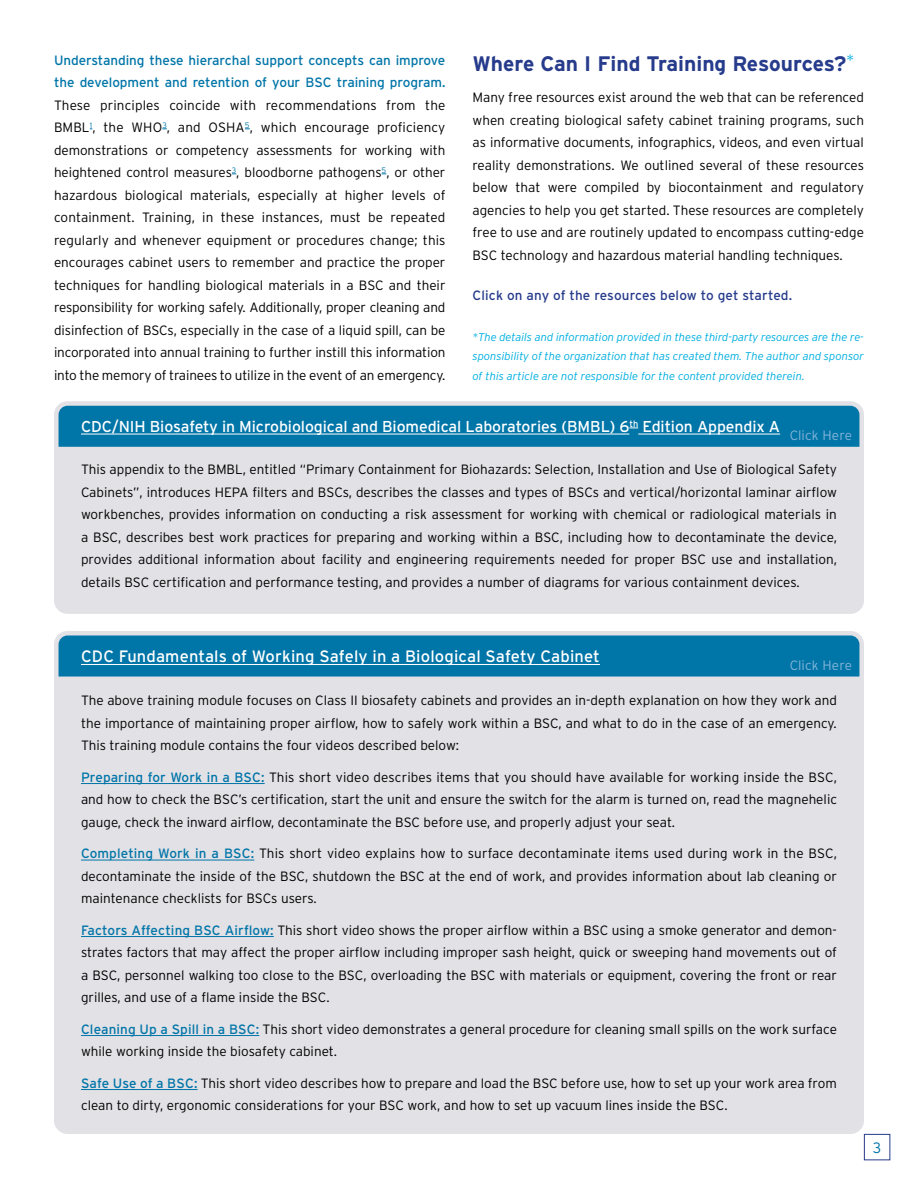
<style>
.page{position:relative;width:918px;height:1188px;background:#fff}
.page>*{position:absolute;margin:0;border:0;box-sizing:border-box;transform-origin:0 0}
.t1{font:700 21px "Interstate";color:#263b8b}
.t2{font:16.5px "Interstate";letter-spacing:.01em;color:#fff}
.t3{font:15.75px "Interstate";letter-spacing:-.005em;color:#fff}
.t4{font:300 15px "Interstate";color:#0075a8}
.t5{font:300 13.5px/22.5px "Interstate";color:#000;text-align:justify}
.t6{font:300 13.5px/22.5px "Interstate";letter-spacing:-.01em;color:#000101;text-align:justify}
.t7{font:13.5px/22.5px "Interstate";letter-spacing:-.005em;color:#0075a8}
.t8{font:13.5px "Interstate";letter-spacing:.01em;color:#263b8b}
.t9{font:300 13.5px "Interstate";letter-spacing:.01em;color:#a6c4e7}
.t10{font:italic 300 11.25px/19.5px "Interstate";color:#00afe1;text-align:justify}
.s1{font-weight:400;color:#0075a8}
</style>
<div class="page">
<div style="left:54px;top:401px;width:810px;height:213px;background:#e2e1e6;border-radius:14px"></div>
<div style="left:54px;top:631px;width:810px;height:503px;background:#e2e1e6;border-radius:14px"></div>
<div style="left:59px;top:635px;width:800px;height:42px;background:#0075a8"></div>
<div style="left:59px;top:406px;width:800px;height:41px;background:#0075a8"></div>
<hr style="left:638px;top:434px;width:142px;height:1px;background:#fff">
<hr style="left:81px;top:664px;width:519px;height:1px;background:#fff">
<hr style="left:81px;top:783px;width:184px;height:1px;background:#0075a8">
<hr style="left:81px;top:860px;width:173px;height:1px;background:#0075a8">
<hr style="left:81px;top:936px;width:193px;height:1px;background:#0075a8">
<hr style="left:81px;top:1035px;width:178px;height:1px;background:#0075a8">
<hr style="left:81px;top:1089px;width:117px;height:1px;background:#0075a8">
<div style="left:864px;top:1134px;width:26px;height:26px;border:1px solid #263b8b"></div>
<h1 class="t1" style="left:472px;top:51px;width:384px">Where Can I Find Training Resources?<sup>*</sup></h1>
<p class="t6" style="left:472px;top:86px;width:393px">Many free resources exist around the web that can be referenced when creating biological safety cabinet training programs, such as informative documents, infographics, videos, and even virtual reality demonstrations. We outlined several of these resources below that were compiled by biocontainment and regulatory agencies to help you get started. These resources are completely free to use and are routinely updated to encompass cutting-edge BSC technology and hazardous material handling techniques.</p>
<p class="t8" style="left:472px;top:287px;width:321px">Click on any of the resources below to get started.</p>
<p class="t10" style="left:472px;top:327px;width:393px">*The details and information provided in these third-party resources are the re&shy;sponsibility of the organization that has created them. The author and sponsor of this article are not responsible for the content provided therein.</p>
<p class="t3" style="left:81px;top:417px;width:701px">CDC/NIH Biosafety in Microbiological and Biomedical Laboratories (BMBL) 6<sup>th</sup> Edition Appendix A</p>
<p class="t7" style="left:54px;top:49px;width:393px">Understanding these hierarchal support concepts can improve the development and retention of your BSC training program.</p>
<p class="t6" style="left:54px;top:94px;width:393px">These principles coincide with recommendations from the BMBL<sup>1</sup>, the WHO<sup>3</sup>, and OSHA<sup>5</sup>, which encourage proficiency demonstrations or competency assessments for working with heightened control measures<sup>3</sup>, bloodborne pathogens<sup>5</sup>, or other hazardous biological materials, especially at higher levels of containment. Training, in these instances, must be repeated regularly and whenever equipment or procedures change; this encourages cabinet users to remember and practice the proper techniques for handling biological materials in a BSC and their responsibility for working safely. Additionally, proper cleaning and disinfection of BSCs, especially in the case of a liquid spill, can be incorporated into annual training to further instill this information into the memory of trainees to utilize in the event of an emergency.</p>
<p class="t9" style="left:789px;top:427px;width:64px">Click Here</p>
<p class="t5" style="left:81px;top:458px;width:758px">This appendix to the BMBL, entitled “Primary Containment for Biohazards: Selection, Installation and Use of Biological Safety Cabinets”, introduces HEPA filters and BSCs, describes the classes and types of BSCs and vertical/horizontal laminar airflow workbenches, provides information on conducting a risk assessment for working with chemical or radiological materials in a BSC, describes best work practices for preparing and working within a BSC, including how to decontaminate the device, provides additional information about facility and engineering requirements needed for proper BSC use and installation, details BSC certification and performance testing, and provides a number of diagrams for various containment devices.</p>
<p class="t2" style="left:81px;top:646px;width:520px">CDC Fundamentals of Working Safely in a Biological Safety Cabinet</p>
<p class="t9" style="left:789px;top:657px;width:64px">Click Here</p>
<p class="t5" style="left:81px;top:689px;width:758px">The above training module focuses on Class II biosafety cabinets and provides an in-depth explanation on how they work and the importance of maintaining proper airflow, how to safely work within a BSC, and what to do in the case of an emergency.<br>This training module contains the four videos described below:</p>
<p class="t5" style="left:81px;top:766px;width:758px"><span class="s1">Preparing for Work in a BSC:</span> This short video describes items that you should have available for working inside the BSC, and how to check the BSC’s certification, start the unit and ensure the switch for the alarm is turned on, read the magnehelic gauge, check the inward airflow, decontaminate the BSC before use, and properly adjust your seat.</p>
<p class="t5" style="left:81px;top:842px;width:758px"><span class="s1">Completing Work in a BSC:</span> This short video explains how to surface decontaminate items used during work in the BSC, decontaminate the inside of the BSC, shutdown the BSC at the end of work, and provides information about lab cleaning or maintenance checklists for BSCs users.</p>
<p class="t5" style="left:81px;top:919px;width:758px"><span class="s1">Factors Affecting BSC Airflow:</span> This short video shows the proper airflow within a BSC using a smoke generator and demon&shy;strates factors that may affect the proper airflow including improper sash height, quick or sweeping hand movements out of a BSC, personnel walking too close to the BSC, overloading the BSC with materials or equipment, covering the front or rear grilles, and use of a flame inside the BSC.</p>
<p class="t5" style="left:81px;top:1018px;width:758px"><span class="s1">Cleaning Up a Spill in a BSC:</span> This short video demonstrates a general procedure for cleaning small spills on the work surface while working inside the biosafety cabinet.</p>
<p class="t5" style="left:81px;top:1072px;width:757px"><span class="s1">Safe Use of a BSC:</span> This short video describes how to prepare and load the BSC before use, how to set up your work area from clean to dirty, ergonomic considerations for your BSC work, and how to set up vacuum lines inside the BSC.</p>
<p class="t4" style="left:873px;top:1138px;width:10px">3</p>
</div>
